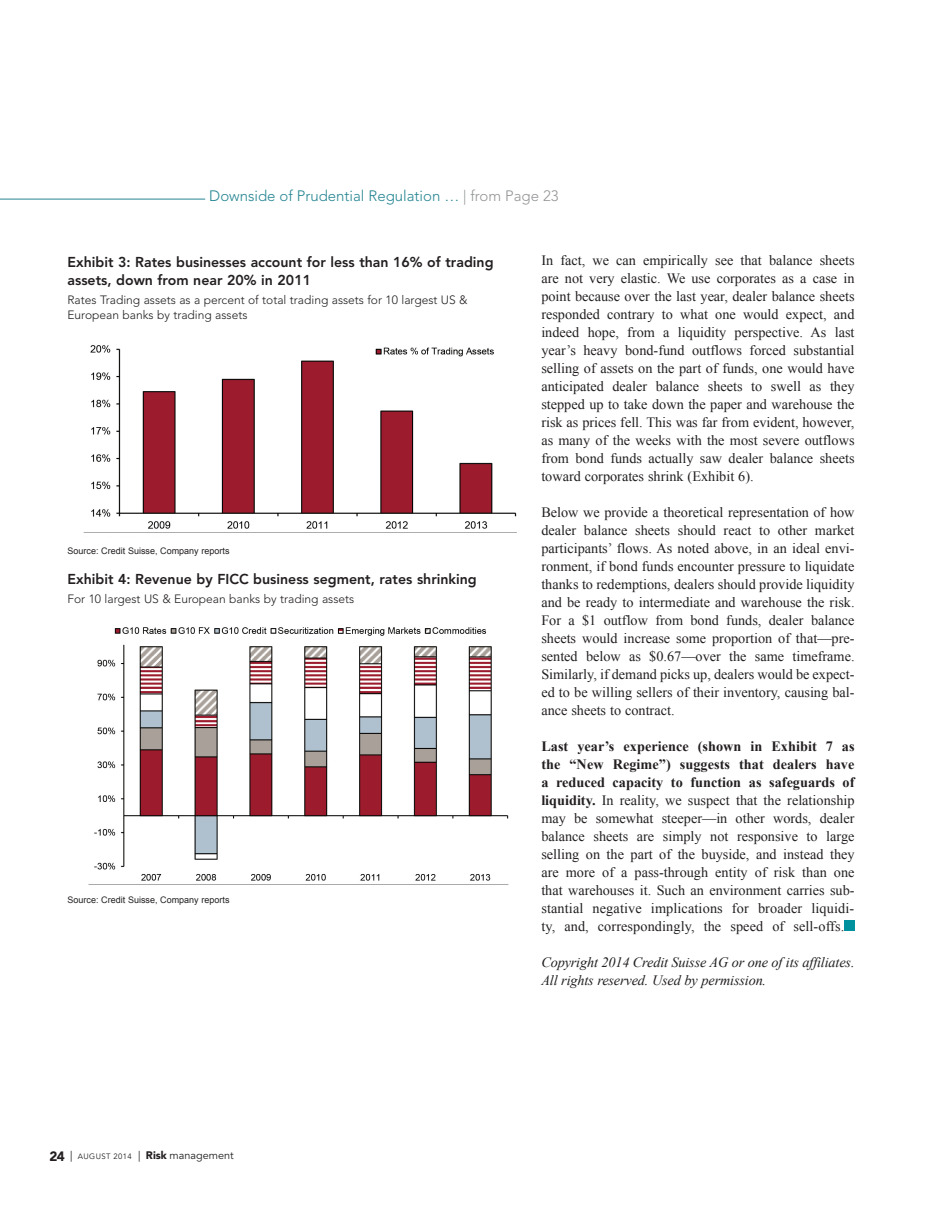
<style>
.page{position:relative;width:945px;height:1215px;background:#fff}
.page>*{position:absolute;margin:0;border:0;box-sizing:border-box;transform-origin:0 0}
.t1{font:300 15px "Avenir LT Std";color:#258592}
.t2{font:14.25px/18px "Times New Roman";color:#231f20;text-align:justify}
.t3{font:800 14.25px/18px "Avenir LT Std";color:#231f20}
.t4{font:italic 14.25px/18px "Times New Roman";letter-spacing:-.01em;color:#231f20}
.t5{font:300 12px/14.4px "Avenir";color:#231f20}
.t6{font:10.8px "Avenir LT Std";color:#231f20}
.t7{font:9px "Arial";color:#231f20}
.s1{color:#939598}
.s2{font-weight:700}
.s3{font-weight:900;font-size:13.5px}
.s4{font-size:7.8px}
.s5{font-weight:900}
</style>
<div class="page">
<hr style="left:0;top:199px;width:205px;height:1px;background:#258592">
<div style="left:844px;top:921px;width:11px;height:10px;background:#00919f"></div>
<img style="left:83px;top:345px;width:434px;height:188px">
<img style="left:88px;top:627px;width:421px;height:258px">
<p class="t1" style="left:209px;top:187px;width:351px">Downside of Prudential Regulation … <span class="s1">| from Page 23</span></p>
<p class="t3" style="left:68px;top:253px;width:428px">Exhibit 3: Rates businesses account for less than 16% of trading assets, down from near 20% in 2011</p>
<p class="t5" style="left:68px;top:293px;width:402px">Rates Trading assets as a percent of total trading assets for 10 largest US &amp;<br>European banks by trading assets</p>
<p class="t7" style="left:68px;top:545px;width:164px">Source: Credit Suisse, Company reports</p>
<p class="t3" style="left:68px;top:570px;width:411px">Exhibit 4: Revenue by FICC business segment, rates shrinking</p>
<p class="t5" style="left:68px;top:591px;width:288px">For 10 largest US &amp; European banks by trading assets</p>
<p class="t7" style="left:68px;top:894px;width:164px">Source: Credit Suisse, Company reports</p>
<p class="t2" style="left:541px;top:251px;width:315px">In fact, we can empirically see that balance sheets are not very elastic. We use corporates as a case in point because over the last year, dealer balance sheets responded contrary to what one would expect, and indeed hope, from a liquidity perspective. As last year’s heavy bond-fund outflows forced substantial selling of assets on the part of funds, one would have anticipated dealer balance sheets to swell as they stepped up to take down the paper and warehouse the risk as prices fell. This was far from evident, however, as many of the weeks with the most severe outflows from bond funds actually saw dealer balance sheets toward corporates shrink (Exhibit 6).</p>
<p class="t2" style="left:541px;top:503px;width:315px">Below we provide a theoretical representation of how dealer balance sheets should react to other market participants’ flows. As noted above, in an ideal envi&shy;ronment, if bond funds encounter pressure to liquidate thanks to redemptions, dealers should provide liquidity and be ready to intermediate and warehouse the risk.<br>For a $1 outflow from bond funds, dealer balance sheets would increase some proportion of that—pre&shy;sented below as $0.67—over the same timeframe.<br>Similarly, if demand picks up, dealers would be expect&shy;ed to be willing sellers of their inventory, causing bal&shy;ance sheets to contract.</p>
<p class="t2" style="left:541px;top:737px;width:315px"><span class="s2">Last year’s experience (shown in Exhibit 7 as the “New Regime”) suggests that dealers have a reduced capacity to function as safeguards of liquidity.</span> In reality, we suspect that the relationship may be somewhat steeper—in other words, dealer balance sheets are simply not responsive to large selling on the part of the buyside, and instead they are more of a pass-through entity of risk than one that warehouses it. Such an environment carries sub&shy;stantial negative implications for broader liquidi&shy;ty, and, correspondingly, the speed of sell-offs.</p>
<p class="t4" style="left:541px;top:953px;width:315px">Copyright 2014 Credit Suisse AG or one of its affiliates.<br>All rights reserved. Used by permission.</p>
<p class="t6" style="left:50px;top:1149px;width:186px"><span class="s3">24</span> | <span class="s4">AUGUST 2014</span> | <span class="s5">Risk</span> management</p>
</div>
